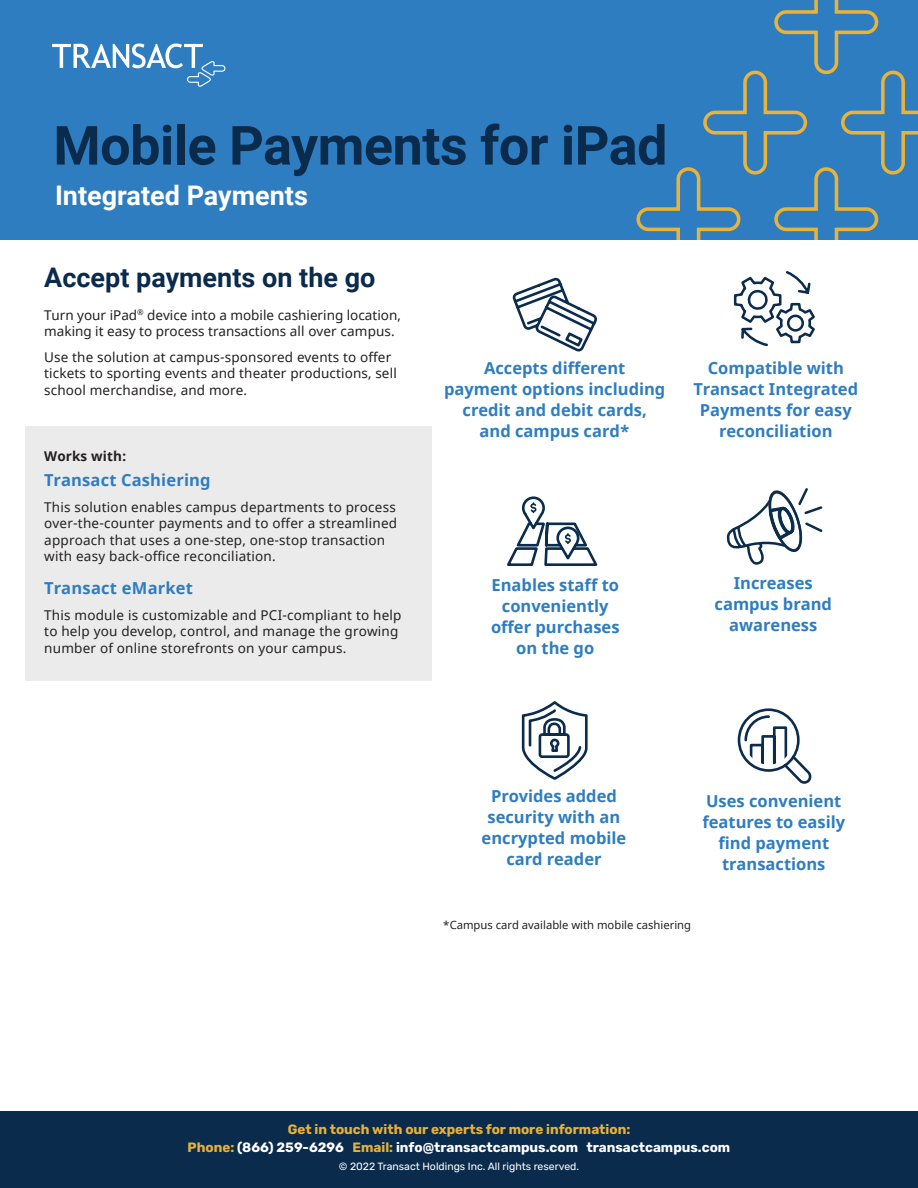
<style>
.page{position:relative;width:918px;height:1188px;background:#fff}
.page>*{position:absolute;margin:0;border:0;box-sizing:border-box;transform-origin:0 0}
.t1{font:700 54px "Roboto";letter-spacing:-.01em;color:#0a2b4c}
.t2{font:700 27px "Roboto";color:#0a2b4c}
.t3{font:700 27px "Roboto";color:#fff}
.t4{font:700 16.5px/21px "Noto Sans";color:#2e7dc1;text-align:center}
.t5{font:13.5px/16.5px "Noto Sans";letter-spacing:.015em;color:#231f20}
.t6{font:700 13.5px "Rubik";color:#fff}
.t7{font:700 13.5px "Rubik";color:#e8b238}
.t8{font:700 13.5px "Noto Sans";letter-spacing:.01em;color:#231f20}
.t9{font:11.25px "Noto Sans";color:#231f20}
.t10{font:10.5px "Rubik";color:#fff}
.s1{color:#e8b238}
</style>
<div class="page">
<div style="left:26px;top:426px;width:406px;height:255px;background:#ebebec"></div>
<div style="left:0;top:0;width:918px;height:240px;background:#2e7dc1"></div>
<svg style="left:52px;top:44px;width:173px;height:43px"></svg>
<div style="left:0;top:1112px;width:918px;height:76px;background:#0a2b4c"></div>
<svg style="left:636px;top:0;width:282px;height:240px"></svg>
<svg style="left:512px;top:277px;width:85px;height:75px"></svg>
<svg style="left:733px;top:271px;width:82px;height:76px"></svg>
<svg style="left:726px;top:488px;width:96px;height:77px"></svg>
<svg style="left:507px;top:496px;width:91px;height:70px"></svg>
<svg style="left:521px;top:701px;width:67px;height:79px"></svg>
<svg style="left:737px;top:708px;width:75px;height:76px"></svg>
<p class="t1" style="left:53px;top:108px;width:616px">Mobile Payments for iPad</p>
<p class="t3" style="left:55px;top:177px;width:254px">Integrated Payments</p>
<p class="t2" style="left:44px;top:259px;width:333px">Accept payments on the go</p>
<p class="t5" style="left:44px;top:307px;width:358px">Turn your iPad<sup>®</sup> device into a mobile cashiering location, making it easy to process transactions all over campus.</p>
<p class="t5" style="left:44px;top:349px;width:354px">Use the solution at campus-sponsored events to offer tickets to sporting events and theater productions, sell school merchandise, and more.</p>
<p class="t8" style="left:44px;top:447px;width:84px">Works with:</p>
<p class="t4" style="left:44px;top:470px;width:168px">Transact Cashiering</p>
<p class="t5" style="left:44px;top:499px;width:354px">This solution enables campus departments to process over-the-counter payments and to offer a streamlined approach that uses a one-step, one-stop transaction with easy back-office reconciliation.</p>
<p class="t4" style="left:44px;top:578px;width:150px">Transact eMarket</p>
<p class="t5" style="left:44px;top:607px;width:359px">This module is customizable and PCI-compliant to help</p>
<p class="t5" style="left:44px;top:624px;width:356px">to help you develop, control, and manage the growing number of online storefronts on your campus.</p>
<p class="t4" style="left:444px;top:358px;width:223px">Accepts different<br>payment options including credit and debit cards,<br>and campus card*</p>
<p class="t4" style="left:694px;top:358px;width:166px">Compatible with<br>Transact Integrated<br>Payments for easy reconciliation</p>
<p class="t4" style="left:492px;top:575px;width:129px">Enables staff to conveniently</p>
<p class="t4" style="left:491px;top:617px;width:130px">offer purchases</p>
<p class="t4" style="left:516px;top:638px;width:80px">on the go</p>
<p class="t4" style="left:715px;top:573px;width:119px">Increases campus brand awareness</p>
<p class="t4" style="left:482px;top:786px;width:146px">Provides added security with an encrypted mobile card reader</p>
<p class="t4" style="left:706px;top:791px;width:137px">Uses convenient</p>
<p class="t4" style="left:702px;top:812px;width:144px">features to easily find payment transactions</p>
<p class="t9" style="left:443px;top:917px;width:250px">*Campus card available with mobile cashiering</p>
<p class="t7" style="left:288px;top:1122px;width:344px">Get in touch with our experts for more information:</p>
<p class="t6" style="left:188px;top:1140px;width:544px"><span class="s1">Phone:</span> (866) 259-6296 <span class="s1">Email:</span> info@transactcampus.com transactcampus.com</p>
<p class="t10" style="left:339px;top:1161px;width:242px">© 2022 Transact Holdings Inc. All rights reserved.</p>
</div>
